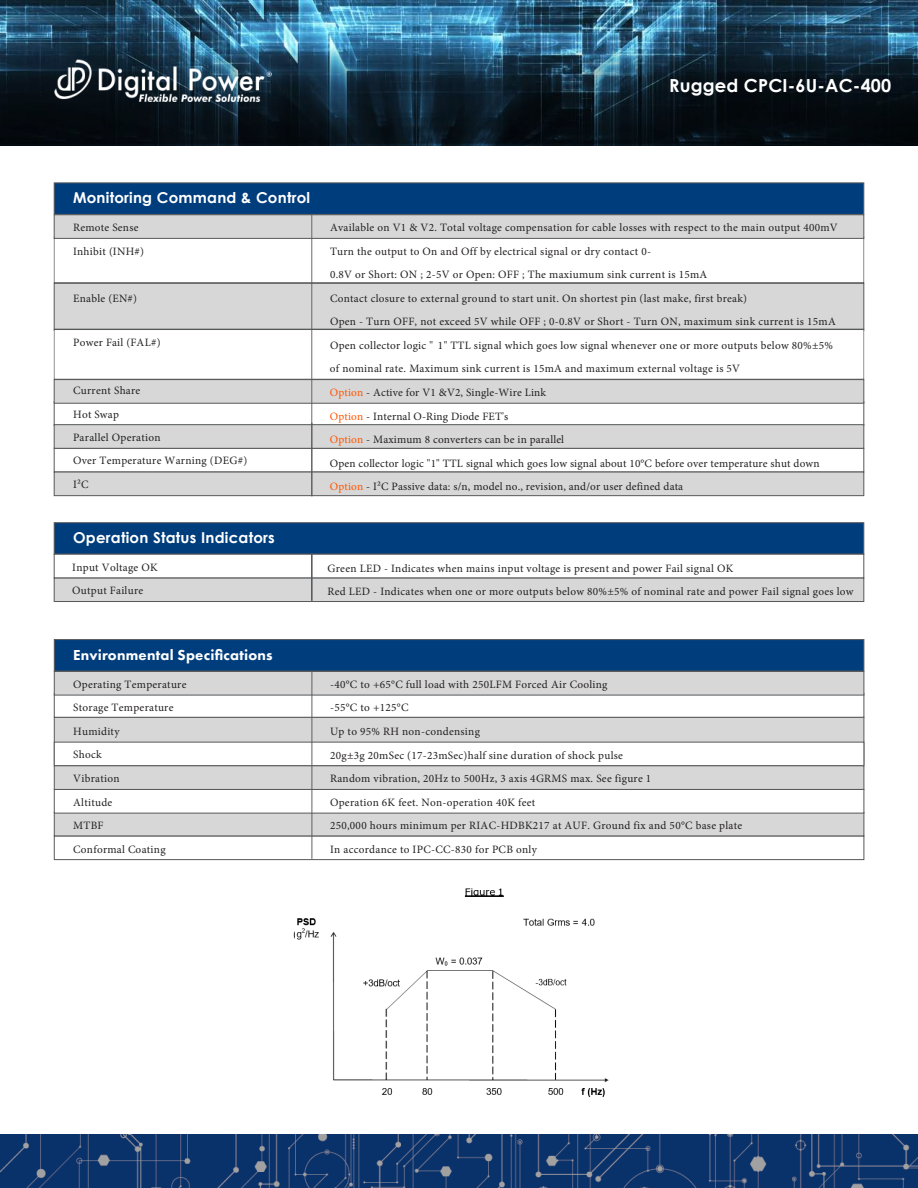
<style>
.page{position:relative;width:918px;height:1188px;background:#fff}
.page>*{position:absolute;margin:0;border:0;box-sizing:border-box;transform-origin:0 0}
.t1{font:700 18px "Century Gothic";letter-spacing:.01em;color:#fff}
.t2{font:700 15px "Century Gothic";letter-spacing:.015em;color:#fff}
.t3{font:800 15px "Futura PT";letter-spacing:.015em;color:#fff}
.t4{font:11.25px/23.5px "Minion Pro";letter-spacing:.025em;color:#221f1f}
.s1{color:#f50}
</style>
<div class="page">
<div style="left:54px;top:836px;width:810px;height:24px;background:#fff;border:1px solid #57585a"></div>
<div style="left:54px;top:812px;width:810px;height:24px;background:#d7d7d7;border:1px solid #57585a"></div>
<img style="left:0;top:1134px;width:918px;height:54px">
<img style="left:0;top:0;width:918px;height:146px">
<img style="left:0;top:48px;width:918px;height:96px">
<img style="left:54px;top:60px;width:217px;height:41px">
<div style="left:54px;top:283px;width:810px;height:48px;background:#d7d7d7;border:1px solid #57585a"></div>
<div style="left:54px;top:578px;width:810px;height:24px;background:#d7d7d7;border:1px solid #57585a"></div>
<div style="left:54px;top:183px;width:810px;height:32px;background:#003d7d;border:1px solid #57585a"></div>
<div style="left:54px;top:237px;width:810px;height:46px;background:#fff;border:1px solid #57585a"></div>
<div style="left:54px;top:329px;width:810px;height:51px;background:#fff;border:1px solid #57585a"></div>
<div style="left:54px;top:402px;width:810px;height:24px;background:#fff;border:1px solid #57585a"></div>
<div style="left:54px;top:215px;width:810px;height:24px;background:#d7d7d7;border:1px solid #57585a"></div>
<div style="left:54px;top:379px;width:810px;height:24px;background:#d7d7d7;border:1px solid #57585a"></div>
<hr style="left:312px;top:215px;width:1px;height:209px;background:#57585a">
<div style="left:54px;top:523px;width:810px;height:31px;background:#003d7d;border:1px solid #57585a"></div>
<div style="left:54px;top:448px;width:810px;height:24px;background:#fff;border:1px solid #57585a"></div>
<div style="left:54px;top:554px;width:810px;height:24px;background:#fff;border:1px solid #57585a"></div>
<div style="left:54px;top:424px;width:810px;height:24px;background:#d7d7d7;border:1px solid #57585a"></div>
<div style="left:54px;top:472px;width:810px;height:24px;background:#d7d7d7;border:1px solid #57585a"></div>
<hr style="left:312px;top:423px;width:1px;height:73px;background:#57585a">
<hr style="left:312px;top:553px;width:1px;height:48px;background:#57585a">
<div style="left:54px;top:717px;width:810px;height:48px;background:#d7d7d7;border:1px solid #57585a"></div>
<div style="left:54px;top:639px;width:810px;height:32px;background:#003d7d;border:1px solid #57585a"></div>
<div style="left:54px;top:742px;width:810px;height:24px;background:#fff;border:1px solid #57585a"></div>
<div style="left:54px;top:789px;width:810px;height:24px;background:#fff"></div>
<div style="left:54px;top:671px;width:810px;height:24px;background:#d7d7d7;border:1px solid #57585a"></div>
<div style="left:54px;top:766px;width:810px;height:24px;background:#d7d7d7;border:1px solid #57585a"></div>
<hr style="left:312px;top:671px;width:1px;height:188px;background:#57585a">
<img style="left:293px;top:888px;width:316px;height:210px">
<h1 class="t1" style="left:669px;top:72px;width:224px">Rugged CPCI-6U-AC-400</h1>
<h2 class="t2" style="left:73px;top:187px;width:239px">Monitoring Command &amp; Control</h2>
<p class="t4" style="left:73px;top:216px;width:73px">Remote Sense<br>Inhibit (INH#)</p>
<p class="t4" style="left:73px;top:286px;width:66px">Enable (EN#)</p>
<p class="t4" style="left:73px;top:331px;width:89px">Power Fail (FAL#)</p>
<p class="t4" style="left:73px;top:379px;width:69px">Current Share<br>Hot Swap</p>
<p class="t4" style="left:73px;top:425px;width:176px">Parallel Operation<br>Over Temperature Warning (DEG#)<br>I²C</p>
<h2 class="t2" style="left:73px;top:526px;width:203px">Operation Status Indicators</h2>
<p class="t4" style="left:330px;top:216px;width:509px">Available on V1 &amp; V2. Total voltage compensation for cable losses with respect to the main output 400mV Turn the output to On and Off by electrical signal or dry contact 0-<br>0.8V or Short: ON ; 2-5V or Open: OFF ; The maxiumum sink current is 15mA<br>Contact closure to external ground to start unit. On shortest pin (last make, first break)<br>Open - Turn OFF, not exceed 5V while OFF ; 0-0.8V or Short - Turn ON, maximum sink current is 15mA Open collector logic " 1" TTL signal which goes low signal whenever one or more outputs below 80%±5% of nominal rate. Maximum sink current is 15mA and maximum external voltage is 5V<br><span class="s1">Option</span> - Active for V1 &amp;V2, Single-Wire Link<br><span class="s1">Option</span> - Internal O-Ring Diode FET's<br><span class="s1">Option</span> - Maximum 8 converters can be in parallel<br>Open collector logic "1" TTL signal which goes low signal about 10°C before over temperature shut down <span class="s1">Option</span> - I²C Passive data: s/n, model no., revision, and/or user defined data</p>
<p class="t4" style="left:72px;top:556px;width:87px">Input Voltage OK<br>Output Failure</p>
<p class="t4" style="left:328px;top:556px;width:528px">Green LED - Indicates when mains input voltage is present and power Fail signal OK<br>Red LED - Indicates when one or more outputs below 80%±5% of nominal rate and power Fail signal goes low</p>
<h2 class="t3" style="left:73px;top:649px;width:201px">Environmental Specifications</h2>
<p class="t4" style="left:73px;top:673px;width:115px">Operating Temperature<br>Storage Temperature<br>Humidity<br>Shock<br>Vibration<br>Altitude<br>MTBF<br>Conformal Coating</p>
<p class="t4" style="left:330px;top:673px;width:414px">-40°C to +65°C full load with 250LFM Forced Air Cooling<br>-55°C to +125°C<br>Up to 95% RH non-condensing<br>20g±3g 20mSec (17-23mSec)half sine duration of shock pulse<br>Random vibration, 20Hz to 500Hz, 3 axis 4GRMS max. See figure 1<br>Operation 6K feet. Non-operation 40K feet<br>250,000 hours minimum per RIAC-HDBK217 at AUF. Ground fix and 50°C base plate In accordance to IPC-CC-830 for PCB only</p>
</div>
